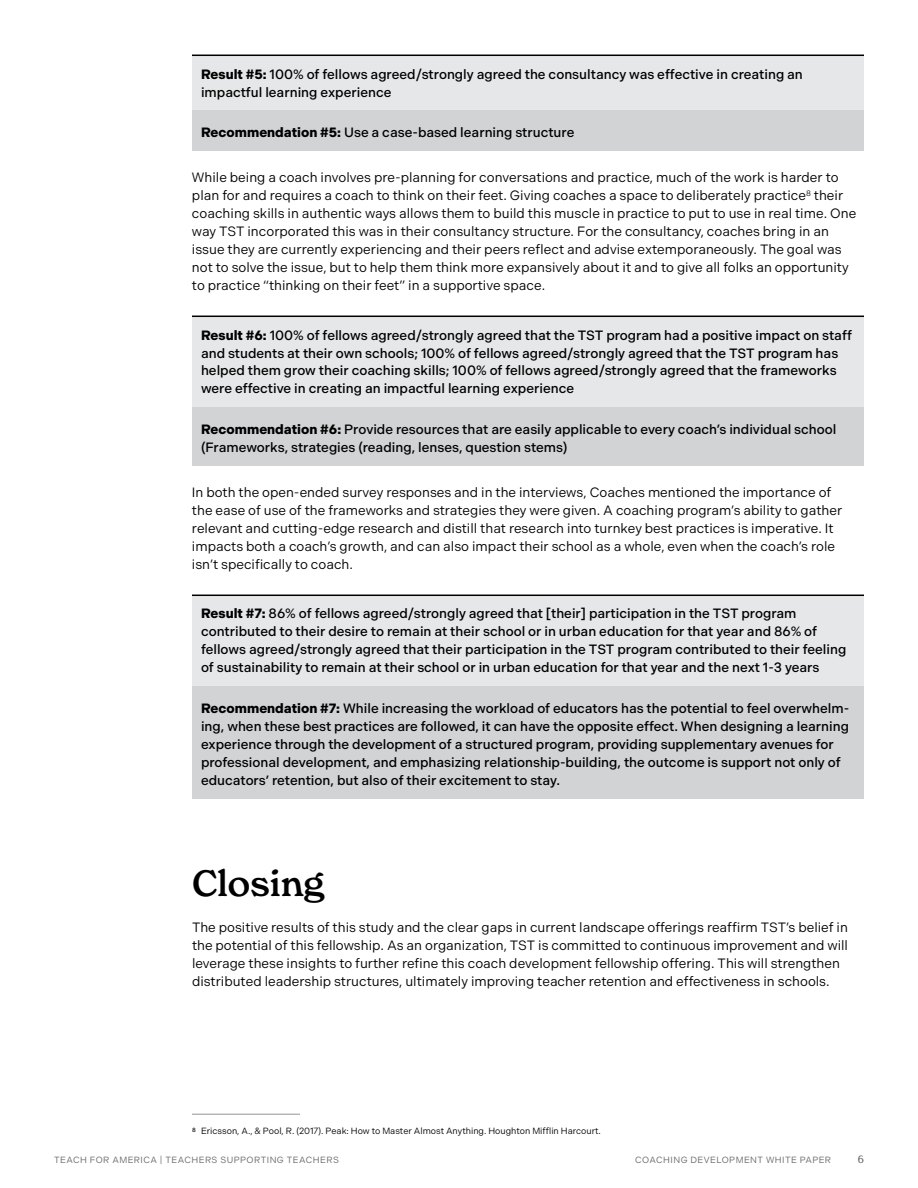
<style>
.page{position:relative;width:918px;height:1188px;background:#fff}
.page>*{position:absolute;margin:0;border:0;box-sizing:border-box;transform-origin:0 0}
.t1{font:500 36px "New Spirit";color:#000}
.t2{font:500 13.5px/18px "Indivisible";color:#000}
.t3{font:13.5px/18px "Indivisible";color:#000}
.t4{font:10.5px "New Spirit";color:#636466}
.t5{font:9px "Indivisible";color:#000}
.t6{font:9px "Indivisible";letter-spacing:.05em;color:#636466}
.s1{font-weight:700}
</style>
<div class="page">
<svg style="left:192px;top:55px;width:672px;height:96px;background:#dadbdc"></svg>
<div style="left:192px;top:317px;width:672px;height:90px;background:#e6e7e8"></div>
<hr style="left:192px;top:316px;width:672px;height:1px;background:#000">
<div style="left:192px;top:407px;width:672px;height:59px;background:#d1d3d4"></div>
<div style="left:192px;top:596px;width:672px;height:90px;background:#e6e7e8"></div>
<hr style="left:192px;top:595px;width:672px;height:1px;background:#000">
<div style="left:192px;top:686px;width:672px;height:113px;background:#d1d3d4"></div>
<hr style="left:192px;top:1114px;width:108px;height:1px;background:#939598">
<p class="t2" style="left:201px;top:65px;width:603px"><span class="s1">Result #5:</span> 100% of fellows agreed/strongly agreed the consultancy was effective in creating an impactful learning experience</p>
<p class="t2" style="left:201px;top:123px;width:375px"><span class="s1">Recommendation #5:</span> Use a case-based learning structure</p>
<p class="t3" style="left:192px;top:168px;width:666px">While being a coach involves pre-planning for conversations and practice, much of the work is harder to plan for and requires a coach to think on their feet. Giving coaches a space to deliberately practice<sup>8</sup> their coaching skills in authentic ways allows them to build this muscle in practice to put to use in real time. One way TST incorporated this was in their consultancy structure. For the consultancy, coaches bring in an issue they are currently experiencing and their peers reflect and advise extemporaneously. The goal was not to solve the issue, but to help them think more expansively about it and to give all folks an opportunity to practice “thinking on their feet” in a supportive space.</p>
<p class="t2" style="left:201px;top:326px;width:652px"><span class="s1">Result #6:</span> 100% of fellows agreed/strongly agreed that the TST program had a positive impact on staff and students at their own schools; 100% of fellows agreed/strongly agreed that the TST program has helped them grow their coaching skills; 100% of fellows agreed/strongly agreed that the frameworks were effective in creating an impactful learning experience</p>
<p class="t2" style="left:201px;top:420px;width:637px"><span class="s1">Recommendation #6:</span> Provide resources that are easily applicable to every coach’s individual school (Frameworks, strategies (reading, lenses, question stems)</p>
<p class="t3" style="left:192px;top:483px;width:652px">In both the open-ended survey responses and in the interviews, Coaches mentioned the importance of the ease of use of the frameworks and strategies they were given. A coaching program’s ability to gather relevant and cutting-edge research and distill that research into turnkey best practices is imperative. It impacts both a coach’s growth, and can also impact their school as a whole, even when the coach’s role isn’t specifically to coach.</p>
<p class="t2" style="left:201px;top:605px;width:647px"><span class="s1">Result #7:</span> 86% of fellows agreed/strongly agreed that [their] participation in the TST program contributed to their desire to remain at their school or in urban education for that year and 86% of fellows agreed/strongly agreed that their participation in the TST program contributed to their feeling of sustainability to remain at their school or in urban education for that year and the next 1-3 years</p>
<p class="t2" style="left:201px;top:699px;width:650px"><span class="s1">Recommendation #7:</span> While increasing the workload of educators has the potential to feel overwhelm&shy;ing, when these best practices are followed, it can have the opposite effect. When designing a learning experience through the development of a structured program, providing supplementary avenues for professional development, and emphasizing relationship-building, the outcome is support not only of educators’ retention, but also of their excitement to stay.</p>
<h1 class="t1" style="left:192px;top:861px;width:134px">Closing</h1>
<p class="t3" style="left:192px;top:918px;width:658px">The positive results of this study and the clear gaps in current landscape offerings reaffirm TST’s belief in the potential of this fellowship. As an organization, TST is committed to continuous improvement and will leverage these insights to further refine this coach development fellowship offering. This will strengthen distributed leadership structures, ultimately improving teacher retention and effectiveness in schools.</p>
<p class="t5" style="left:192px;top:1126px;width:410px"><sup>8</sup> Ericsson, A., &amp; Pool, R. (2017). Peak: How to Master Almost Anything. Houghton Mifflin Harcourt.</p>
<p class="t6" style="left:54px;top:1155px;width:286px">TEACH FOR AMERICA | TEACHERS SUPPORTING TEACHERS</p>
<p class="t6" style="left:635px;top:1155px;width:197px">COACHING DEVELOPMENT WHITE PAPER</p>
<p class="t4" style="left:858px;top:1153px;width:8px">6</p>
</div>
